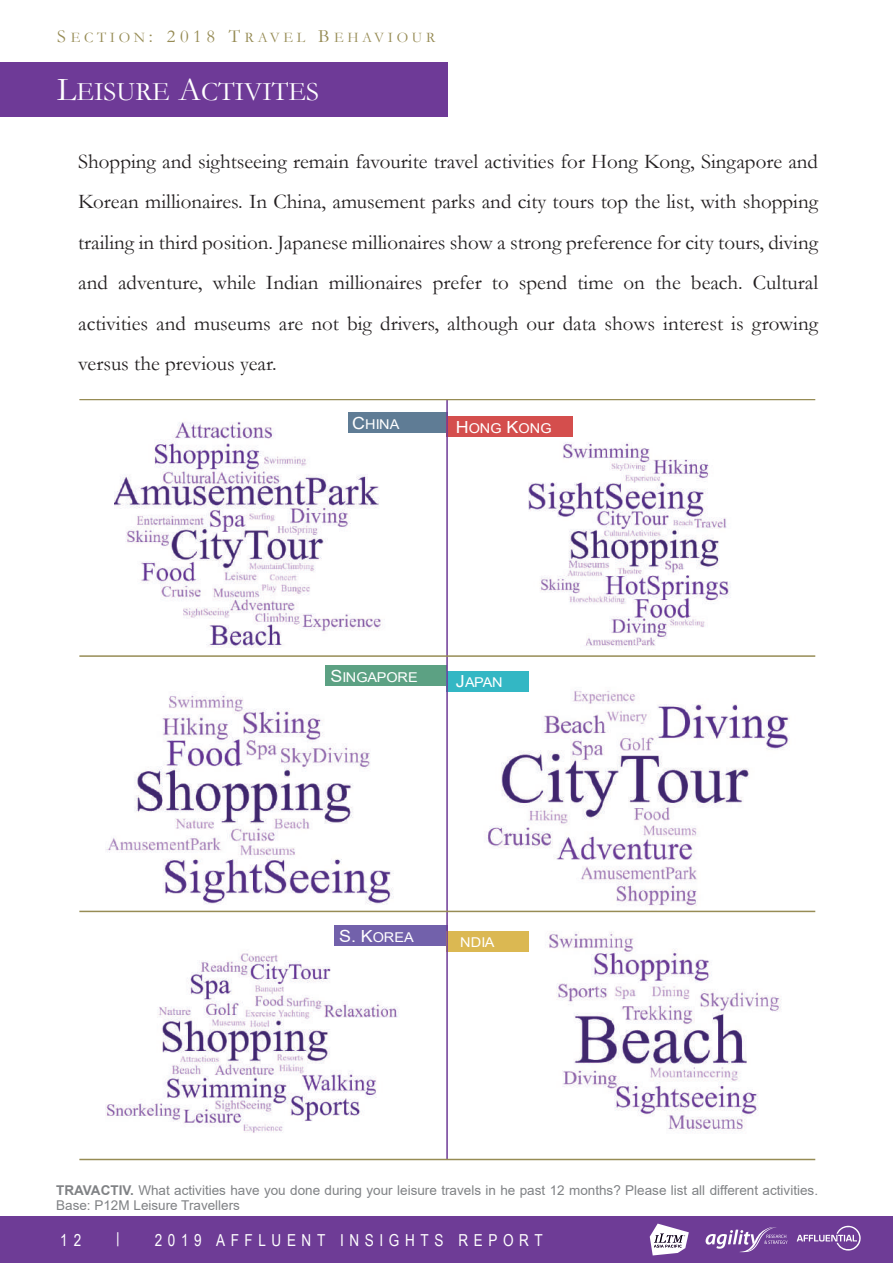
<style>
.page{position:relative;width:893px;height:1263px;background:#fff}
.page>*{position:absolute;margin:0;border:0;box-sizing:border-box;transform-origin:0 0}
.t1{font:26.85px "Garamond";color:#fff}
.t2{font:21px/40.5px "Garamond";color:#231f20;text-align:justify}
.t3{font:16.5px "Arial Narrow";letter-spacing:.34em;color:#fff}
.t4{font:15px "Arial Narrow";color:#fff;scale:1.1 1}
.t5{font:14.7px "Garamond";letter-spacing:.25em;color:#968b54}
.t6{font:13.5px/15px "Arial";color:#808285}
.t7{font:13.5px "Arial";letter-spacing:-.01em;color:#fff;scale:1.07 1}
.s1{font-size:18.45px}
.s2{font-size:33.6px}
.s3{font-size:16.65px}
.s4{font-weight:700}
</style>
<div class="page">
<img style="left:548px;top:931px;width:233px;height:201px">
<img style="left:478px;top:690px;width:320px;height:221px">
<img style="left:529px;top:442px;width:202px;height:204px">
<img style="left:105px;top:953px;width:294px;height:180px">
<img style="left:105px;top:694px;width:295px;height:217px">
<img style="left:114px;top:422px;width:267px;height:226px">
<div style="left:0;top:1217px;width:893px;height:46px;background:#6e3c96"></div>
<svg style="left:797px;top:1226px;width:64px;height:25px"></svg>
<svg style="left:706px;top:1227px;width:82px;height:25px"></svg>
<svg style="left:650px;top:1224px;width:39px;height:31px"></svg>
<div style="left:0;top:62px;width:448px;height:55px;background:#6e3a97"></div>
<div style="left:334px;top:925px;width:113px;height:21px;background:#7261ab"></div>
<div style="left:447px;top:931px;width:82px;height:20px;background:#dbb852"></div>
<div style="left:348px;top:412px;width:99px;height:21px;background:#5f7c95"></div>
<div style="left:447px;top:416px;width:126px;height:21px;background:#d44e4d"></div>
<div style="left:326px;top:666px;width:121px;height:20px;background:#5ca183"></div>
<div style="left:447px;top:671px;width:82px;height:20px;background:#33b7c4"></div>
<hr style="left:446px;top:400px;width:2px;height:759px;background:#6e3a97">
<hr style="left:79px;top:399px;width:736px;height:1px;background:#978c55">
<hr style="left:79px;top:1159px;width:736px;height:1px;background:#978c55">
<hr style="left:79px;top:911px;width:736px;height:1px;background:#978c55">
<hr style="left:79px;top:655px;width:736px;height:2px;background:#978c55">
<p class="t5" style="left:57px;top:27px;width:379px"><span class="s1">S</span>ECTION<span class="s1">: 2018 T</span>RAVEL <span class="s1">B</span>EHAVIOUR</p>
<p class="t1" style="left:57px;top:73px;width:263px"><span class="s2">L</span>EISURE <span class="s2">A</span>CTIVITES</p>
<p class="t2" style="left:78px;top:140px;width:741px">Shopping and sightseeing remain favourite travel activities for Hong Kong, Singapore and Korean millionaires. In China, amusement parks and city tours top the list, with shopping trailing in third position. Japanese millionaires show a strong preference for city tours, diving and adventure, while Indian millionaires prefer to spend time on the beach. Cultural activities and museums are not big drivers, although our data shows interest is growing versus the previous year.</p>
<p class="t7" style="left:352px;top:415px;width:46px"><span class="s3">C</span>HINA</p>
<p class="t7" style="left:456px;top:419px;width:91px"><span class="s3">H</span>ONG <span class="s3">K</span>ONG</p>
<p class="t7" style="left:330px;top:668px;width:83px"><span class="s3">S</span>INGAPORE</p>
<p class="t7" style="left:456px;top:673px;width:45px"><span class="s3">J</span>APAN</p>
<p class="t7" style="left:339px;top:928px;width:71px"><span class="s3">S. K</span>OREA</p>
<p class="t7" style="left:460px;top:933px;width:34px">NDIA</p>
<p class="t6" style="left:56px;top:1183px;width:763px"><span class="s4">TRAVACTIV.</span> What activities have you done during your leisure travels in he past 12 months? Please list all different activities.<br>Base: P12M Leisure Travellers</p>
<p class="t3" style="left:60px;top:1228px;width:22px">1 2</p>
<p class="t4" style="left:116px;top:1226px;width:5px">|</p>
<p class="t3" style="left:155px;top:1228px;width:389px">2019 AFFLUENT INSIGHTS REPORT</p>
</div>
